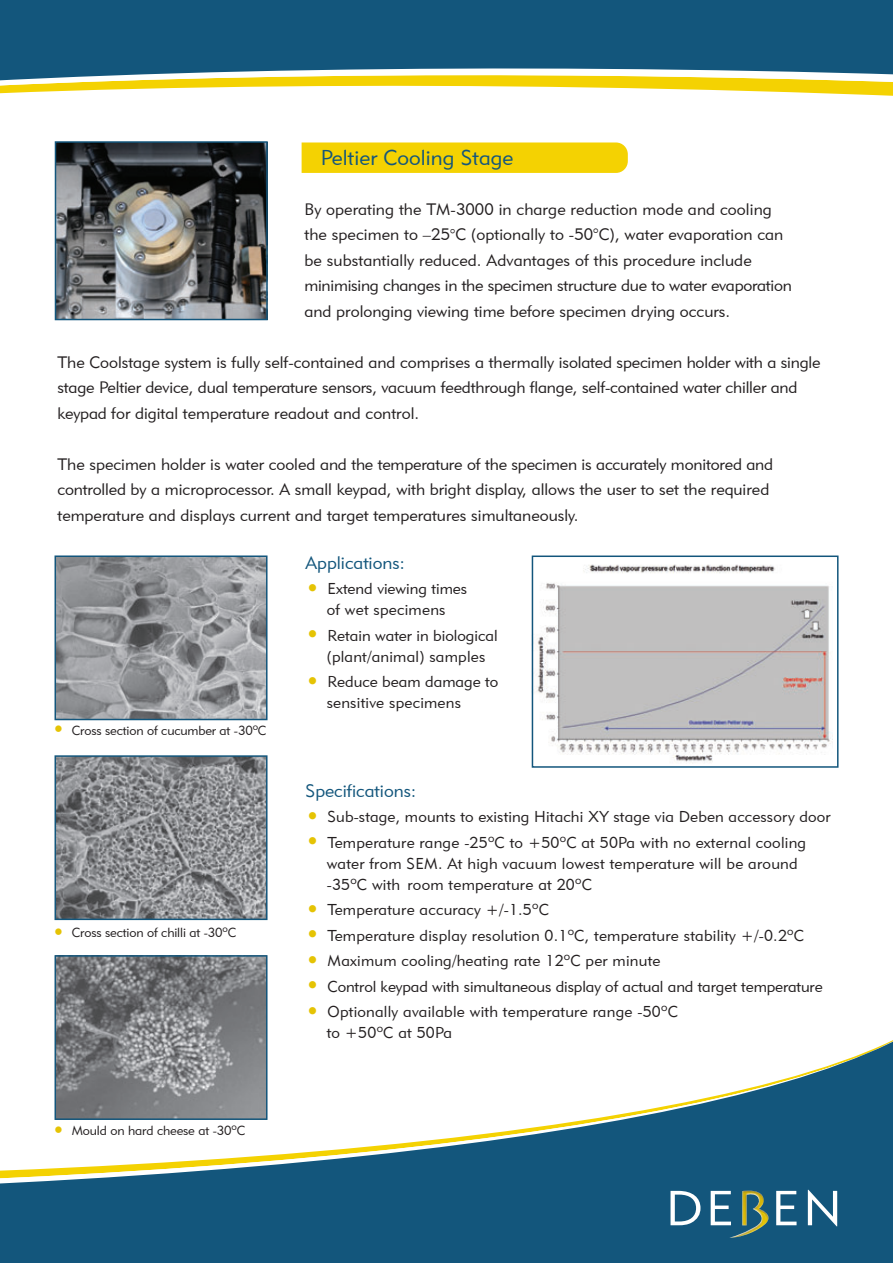
<style>
.page{position:relative;width:893px;height:1263px;background:#fff}
.page>*{position:absolute;margin:0;border:0;box-sizing:border-box;transform-origin:0 0}
.t1{font:21.45px "Geometric 415 BT Lite A";letter-spacing:.005em;color:#13567c}
.t2{font:18px "Geometric 415 BT Lite A";color:#13567c}
.t3{font:16.5px/25.5px "Geometric 415 BT Lite A";color:#231f20}
.t4{font:15.75px/21px "Geometric 415 BT Lite A";letter-spacing:.015em;color:#231f20}
.t5{font:15.75px "Geometric 415 BT Lite A";letter-spacing:-.005em;color:#231f20}
.t6{font:13.05px "Geometric 415 BT Lite A";letter-spacing:-.01em;color:#231f20}
.s1{font-size:15.75px}
.s2{font-size:24.3px;color:#e5c304}
.s3{font-size:21.75px;color:#e5c304}
</style>
<div class="page">
<svg style="left:0;top:1034px;width:893px;height:229px;fill:#13567c"></svg>
<svg style="left:0;top:0;width:893px;height:230px"></svg>
<img style="left:670px;top:1190px;width:167px;height:48px">
<div style="left:302px;top:142px;width:326px;height:31px;background:#f4d202"></div>
<img style="left:58px;top:558px;width:207px;height:159px">
<img style="left:58px;top:758px;width:207px;height:159px">
<img style="left:58px;top:958px;width:207px;height:159px">
<img style="left:58px;top:144px;width:207px;height:173px">
<img style="left:536px;top:564px;width:295px;height:199px">
<div style="left:532px;top:555px;width:306px;height:213px;border:2px solid #13567c"></div>
<div style="left:55px;top:555px;width:213px;height:165px;border:2px solid #13567c"></div>
<div style="left:55px;top:755px;width:213px;height:165px;border:2px solid #13567c"></div>
<div style="left:55px;top:955px;width:213px;height:165px;border:2px solid #13567c"></div>
<div style="left:55px;top:141px;width:213px;height:179px;border:2px solid #13567c"></div>
<h1 class="t1" style="left:321px;top:144px;width:194px">Peltier Cooling Stage</h1>
<p class="t3" style="left:304px;top:196px;width:489px">By operating the TM-3000 in charge reduction mode and cooling the specimen to –25<span class="s1">°</span>C (optionally to -50°C), water evaporation can be substantially reduced. Advantages of this procedure include minimising changes in the specimen structure due to water evaporation and prolonging viewing time before specimen drying occurs.</p>
<p class="t3" style="left:57px;top:349px;width:765px">The Coolstage system is fully self-contained and comprises a thermally isolated specimen holder with a single stage Peltier device, dual temperature sensors, vacuum feedthrough flange, self-contained water chiller and keypad for digital temperature readout and control.</p>
<p class="t3" style="left:57px;top:451px;width:717px">The specimen holder is water cooled and the temperature of the specimen is accurately monitored and controlled by a microprocessor. A small keypad, with bright display, allows the user to set the required temperature and displays current and target temperatures simultaneously.</p>
<p class="t2" style="left:306px;top:551px;width:101px">Applications:</p>
<p class="t4" style="left:306px;top:578px;width:163px;text-align:center"><span class="s2">•</span> Extend viewing times of wet specimens</p>
<p class="t4" style="left:306px;top:624px;width:194px;text-align:center"><span class="s2">•</span> Retain water in biological (plant/animal) samples</p>
<p class="t4" style="left:327px;top:671px;width:173px;text-indent:-21px"><span class="s2">•</span> Reduce beam damage to sensitive specimens</p>
<p class="t6" style="left:52px;top:722px;width:216px"><span class="s3">•</span> Cross section of cucumber at -30<sup>o</sup>C</p>
<p class="t6" style="left:52px;top:924px;width:186px"><span class="s3">•</span> Cross section of chilli at -30<sup>o</sup>C</p>
<p class="t6" style="left:52px;top:1123px;width:195px"><span class="s3">•</span> Mould on hard cheese at -30<sup>o</sup>C</p>
<p class="t2" style="left:306px;top:779px;width:112px">Specifications:</p>
<p class="t4" style="left:306px;top:806px;width:526px"><span class="s2">•</span> Sub-stage, mounts to existing Hitachi XY stage via Deben accessory door</p>
<p class="t4" style="left:327px;top:831px;width:481px;text-indent:-21px"><span class="s2">•</span> Temperature range -25ºC to +50ºC at 50Pa with no external cooling water from SEM. At high vacuum lowest temperature will be around -35ºC with room temperature at 20ºC</p>
<p class="t4" style="left:306px;top:899px;width:245px"><span class="s2">•</span> Temperature accuracy +/-1.5ºC</p>
<p class="t4" style="left:306px;top:924px;width:500px"><span class="s2">•</span> Temperature display resolution 0.1ºC, temperature stability +/-0.2ºC</p>
<p class="t4" style="left:306px;top:950px;width:356px"><span class="s2">•</span> Maximum cooling/heating rate 12ºC per minute</p>
<p class="t5" style="left:306px;top:976px;width:519px"><span class="s2">•</span> Control keypad with simultaneous display of actual and target temperature</p>
<p class="t4" style="left:327px;top:1001px;width:353px;text-indent:-21px"><span class="s2">•</span> Optionally available with temperature range -50ºC to +50ºC at 50Pa</p>
</div>
